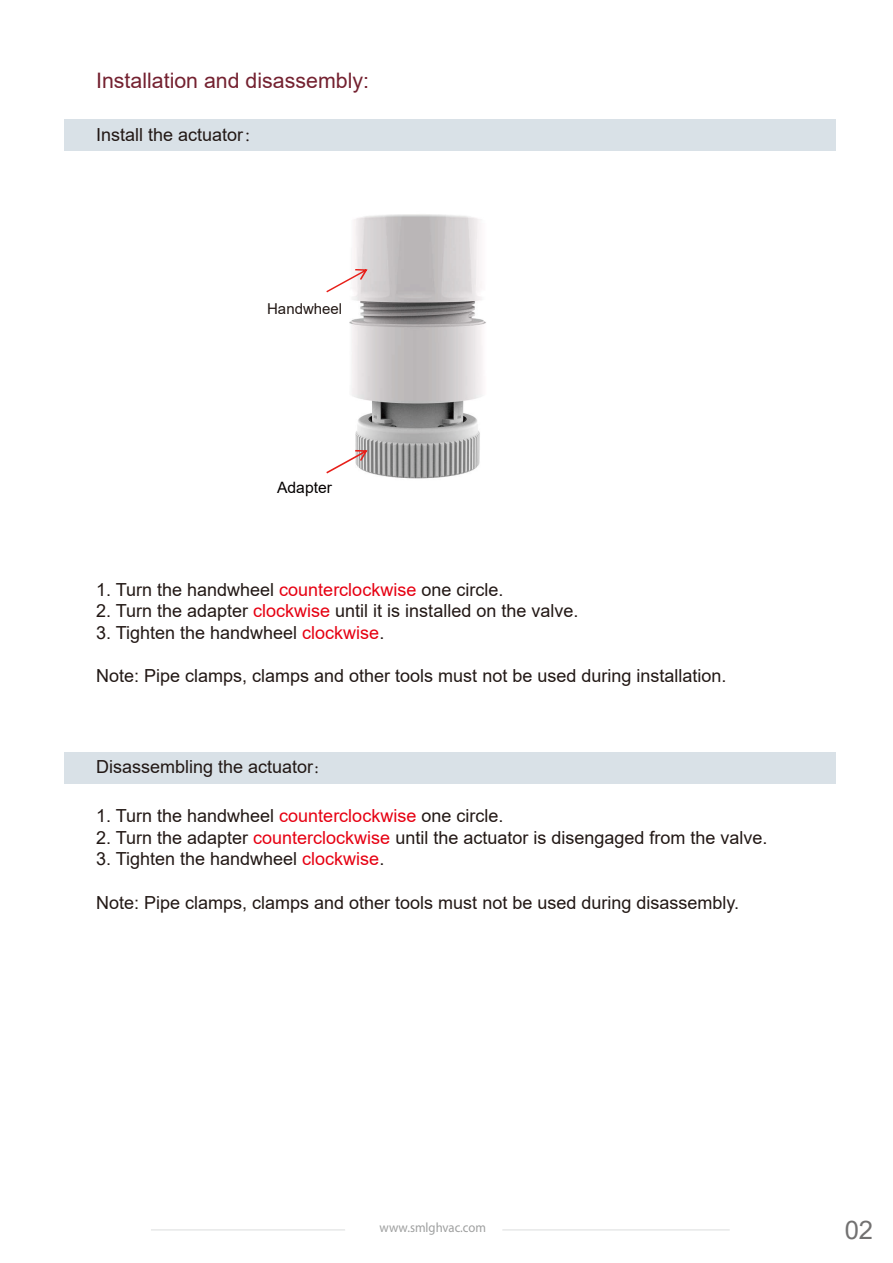
<style>
.page{position:relative;width:893px;height:1263px;background:#fff}
.page>*{position:absolute;margin:0;border:0;box-sizing:border-box;transform-origin:0 0}
.t1{font:25.65px "Arial";color:#727171}
.t2{font:21.3px "Arial";color:#742130}
.t3{font:18px "Arial";color:#221815}
.t4{font:15.6px "Arial";color:#040000}
.t5{font:15px "Arial";color:#221815}
.t6{font:13.5px "Myriad Pro";color:#9fa0a0;scale:.94 1}
.s1{font-family:"Adobe Song Std";font-weight:300}
.s2{color:#e60012}
.s3{font-family:"Fang Song"}
</style>
<div class="page">
<hr style="left:151px;top:1229px;width:579px;height:1px;background:#dcdddd">
<div style="left:345px;top:1213px;width:157px;height:31px;background:#fff;border-radius:15px"></div>
<div style="left:65px;top:119px;width:771px;height:32px;background:#d9e1e7"></div>
<div style="left:65px;top:752px;width:771px;height:31px;background:#d9e1e7"></div>
<img style="left:349px;top:214px;width:137px;height:265px">
<svg style="left:326px;top:269px;width:42px;height:23px"></svg>
<svg style="left:326px;top:450px;width:42px;height:23px"></svg>
<p class="t2" style="left:96px;top:66px;width:274px">Installation and disassembly:</p>
<p class="t3" style="left:96px;top:122px;width:167px">Install the actuator<span class="s1">：</span></p>
<p class="t5" style="left:267px;top:298px;width:77px">Handwheel</p>
<p class="t4" style="left:277px;top:476px;width:56px">Adapter</p>
<p class="t3" style="left:96px;top:577px;width:409px">1. Turn the handwheel <span class="s2">counterclockwise</span> one circle.</p>
<p class="t3" style="left:96px;top:598px;width:484px">2. Turn the adapter <span class="s2">clockwise</span> until it is installed on the valve.</p>
<p class="t3" style="left:96px;top:620px;width:290px">3. Tighten the handwheel <span class="s2">clockwise</span>.</p>
<p class="t3" style="left:96px;top:663px;width:632px">Note: Pipe clamps, clamps and other tools must not be used during installation.</p>
<p class="t3" style="left:96px;top:754px;width:228px">Disassembling the actuator<span class="s3">:</span></p>
<p class="t3" style="left:96px;top:803px;width:409px">1. Turn the handwheel <span class="s2">counterclockwise</span> one circle.</p>
<p class="t3" style="left:96px;top:825px;width:673px">2. Turn the adapter <span class="s2">counterclockwise</span> until the actuator is disengaged from the valve.</p>
<p class="t3" style="left:96px;top:847px;width:290px">3. Tighten the handwheel <span class="s2">clockwise</span>.</p>
<p class="t3" style="left:96px;top:890px;width:644px">Note: Pipe clamps, clamps and other tools must not be used during disassembly.</p>
<p class="t6" style="left:380px;top:1220px;width:115px">www.smlghvac.com</p>
<h1 class="t1" style="left:845px;top:1212px;width:30px">02</h1>
</div>
